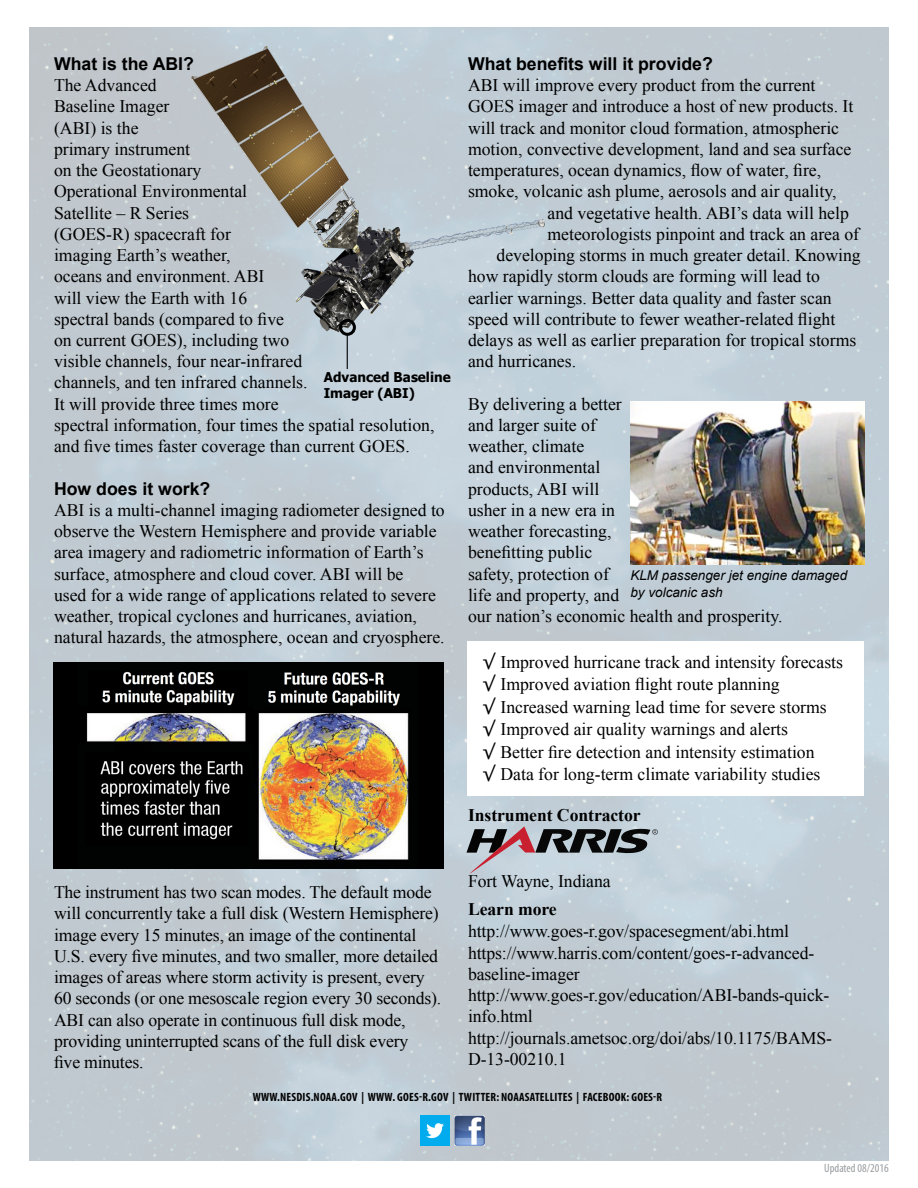
<style>
.page{position:relative;width:918px;height:1188px;background:#fff}
.page>*{position:absolute;margin:0;border:0;box-sizing:border-box;transform-origin:0 0}
.t1{font:17.7px/21.3px "Times New Roman";color:#000}
.t2{font:700 17.7px "Arial";color:#000}
.t3{font:700 17.7px "Times New Roman";letter-spacing:-.005em;color:#000}
.t4{font:italic 13.5px/16.2px "Arial";color:#000}
.t5{font:700 13.5px/16.2px "Tahoma";color:#000}
.t6{font:700 condensed 12px "Myriad Pro";letter-spacing:.02em;color:#000}
.t7{font:condensed 12px "Myriad Pro";color:#9b9da0}
.s1{font-family:"Tahoma"}
</style>
<div class="page">
<img style="left:29px;top:27px;width:860px;height:1133px">
<img style="left:454px;top:1116px;width:30px;height:30px">
<img style="left:420px;top:1116px;width:30px;height:30px">
<div style="left:468px;top:642px;width:396px;height:154px;background:#fff"></div>
<img style="left:54px;top:662px;width:389px;height:207px">
<img style="left:630px;top:401px;width:234px;height:163px">
<svg style="left:466px;top:827px;width:192px;height:47px;background:#95979e"></svg>
<img style="left:186px;top:43px;width:363px;height:295px">
<div style="left:339px;top:319px;width:17px;height:17px;border:3px solid #000;border-radius:50%"></div>
<hr style="left:347px;top:334px;width:1px;height:35px;background:#000">
<p class="t2" style="left:54px;top:52px;width:141px">What is the ABI?</p>
<p class="t1" style="left:54px;top:74px;width:382px">The Advanced<br>Baseline Imager<br>(ABI) is the<br>primary instrument<br>on the Geostationary<br>Operational Environmental<br>Satellite – R Series<br>(GOES-R) spacecraft for<br>imaging Earth’s weather,<br>oceans and environment. ABI<br>will view the Earth with 16<br>spectral bands (compared to five<br>on current GOES), including two<br>visible channels, four near-infrared<br>channels, and ten infrared channels.<br>It will provide three times more<br>spectral information, four times the spatial resolution, and five times faster coverage than current GOES.</p>
<p class="t2" style="left:54px;top:477px;width:158px">How does it work?</p>
<p class="t1" style="left:54px;top:499px;width:392px">ABI is a multi-channel imaging radiometer designed to observe the Western Hemisphere and provide variable area imagery and radiometric information of Earth’s surface, atmosphere and cloud cover. ABI will be<br>used for a wide range of applications related to severe weather, tropical cyclones and hurricanes, aviation, natural hazards, the atmosphere, ocean and cryosphere.</p>
<p class="t5" style="left:324px;top:368px;width:128px">Advanced Baseline<br>Imager (ABI)</p>
<p class="t2" style="left:468px;top:52px;width:246px">What benefits will it provide?</p>
<p class="t1" style="left:468px;top:74px;width:349px">ABI will improve every product from the current</p>
<p class="t1" style="left:468px;top:96px;width:387px">GOES imager and introduce a host of new products. It</p>
<p class="t1" style="left:468px;top:117px;width:373px">will track and monitor cloud formation, atmospheric</p>
<p class="t1" style="left:468px;top:138px;width:385px">motion, convective development, land and sea surface</p>
<p class="t1" style="left:468px;top:159px;width:355px">temperatures, ocean dynamics, flow of water, fire,</p>
<p class="t1" style="left:468px;top:180px;width:370px">smoke, volcanic ash plume, aerosols and air quality,</p>
<p class="t1" style="left:548px;top:202px;width:303px">and vegetative health. ABI’s data will help</p>
<p class="t1" style="left:548px;top:223px;width:313px">meteorologists pinpoint and track an area of</p>
<p class="t1" style="left:497px;top:244px;width:366px">developing storms in much greater detail. Knowing</p>
<p class="t1" style="left:468px;top:265px;width:353px">how rapidly storm clouds are forming will lead to</p>
<p class="t1" style="left:468px;top:287px;width:365px">earlier warnings. Better data quality and faster scan</p>
<p class="t1" style="left:468px;top:308px;width:369px">speed will contribute to fewer weather-related flight</p>
<p class="t1" style="left:468px;top:329px;width:390px">delays as well as earlier preparation for tropical storms</p>
<p class="t1" style="left:468px;top:350px;width:110px">and hurricanes.</p>
<p class="t1" style="left:468px;top:393px;width:316px">By delivering a better<br>and larger suite of<br>weather, climate<br>and environmental<br>products, ABI will<br>usher in a new era in<br>weather forecasting,<br>benefitting public<br>safety, protection of<br>life and property, and<br>our nation’s economic health and prosperity.</p>
<p class="t4" style="left:630px;top:568px;width:218px">KLM passenger jet engine damaged by volcanic ash</p>
<p class="t1" style="left:482px;top:650px;width:362px;line-height:22.5px"><span class="s1">√</span> Improved hurricane track and intensity forecasts <span class="s1">√</span> Improved aviation flight route planning<br><span class="s1">√</span> Increased warning lead time for severe storms <span class="s1">√</span> Improved air quality warnings and alerts<br><span class="s1">√</span> Better fire detection and intensity estimation<br><span class="s1">√</span> Data for long-term climate variability studies</p>
<p class="t3" style="left:468px;top:803px;width:174px">Instrument Contractor</p>
<p class="t1" style="left:54px;top:881px;width:389px">The instrument has two scan modes. The default mode will concurrently take a full disk (Western Hemisphere) image every 15 minutes, an image of the continental U.S. every five minutes, and two smaller, more detailed images of areas where storm activity is present, every 60 seconds (or one mesoscale region every 30 seconds).<br>ABI can also operate in continuous full disk mode, providing uninterrupted scans of the full disk every<br>five minutes.</p>
<p class="t1" style="left:468px;top:871px;width:144px">Fort Wayne, Indiana</p>
<p class="t3" style="left:468px;top:897px;width:90px">Learn more</p>
<p class="t1" style="left:468px;top:921px;width:366px">http://www.goes-r.gov/spacesegment/abi.html https://www.harris.com/content/goes-r-advanced&shy;baseline-imager http://www.goes-r.gov/education/ABI-bands-quick&shy;info.html http://journals.ametsoc.org/doi/abs/10.1175/BAMS-D-13-00210.1</p>
<p class="t6" style="left:253px;top:1090px;width:411px">WWW.NESDIS.NOAA.GOV | WWW. GOES-R.GOV | TWITTER: NOAASATELLITES | FACEBOOK: GOES-R</p>
<p class="t7" style="left:824px;top:1161px;width:66px">Updated 08/2016</p>
</div>
